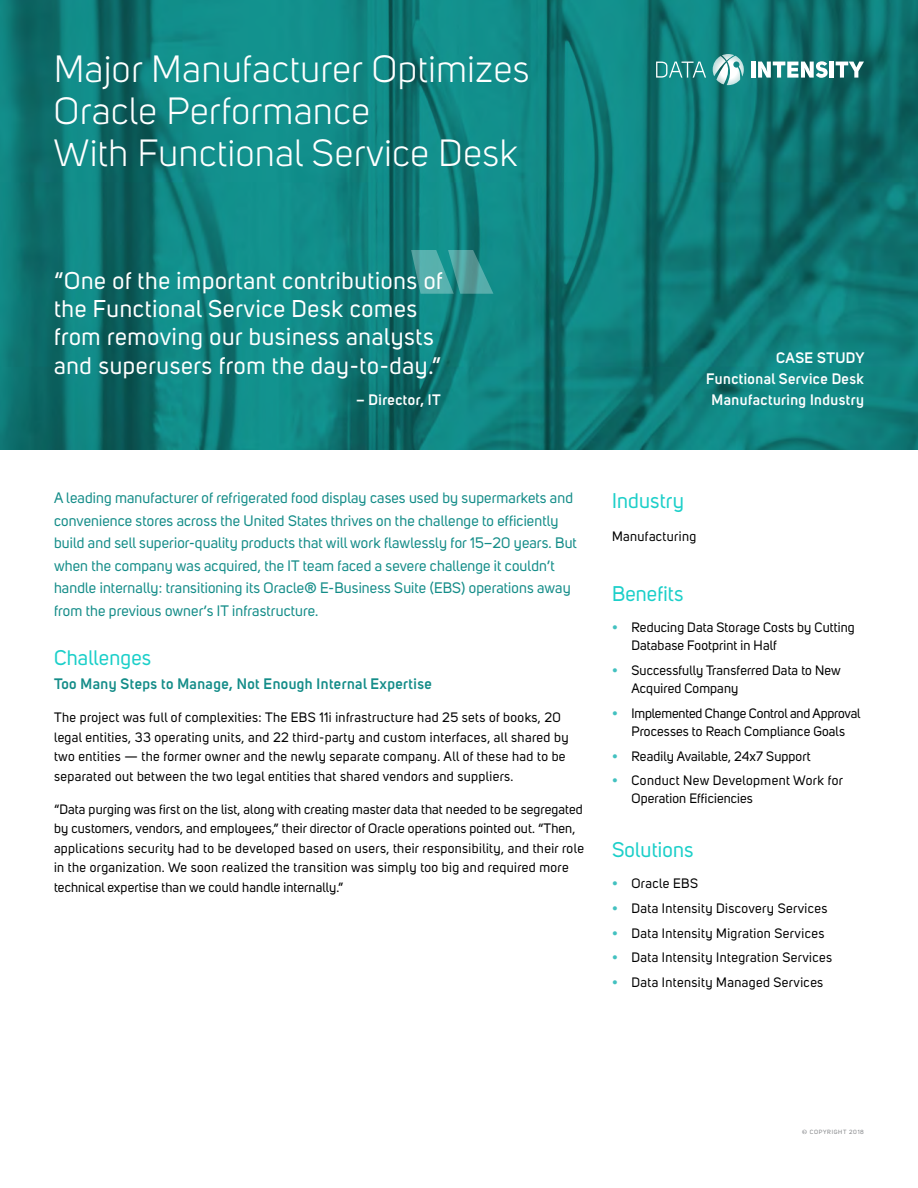
<style>
.page{position:relative;width:918px;height:1188px;background:#fff}
.page>*{position:absolute;margin:0;border:0;box-sizing:border-box;transform-origin:0 0}
.t1{font:37.5px/42px "Uni Sans";letter-spacing:.02em;color:#fff}
.t2{font:24px "Uni Sans";letter-spacing:.03em;color:#fff}
.t3{font:21px "Uni Sans";letter-spacing:.01em;color:#1ccfc9}
.t4{font:15px/22.5px "Uni Sans";letter-spacing:.01em;color:#138c88}
.t5{font:600 15px "Uni Sans";letter-spacing:.03em;color:#fff}
.t6{font:600 15px "Uni Sans";letter-spacing:.03em;color:#138c88}
.t7{font:13.5px/19.5px "Uni Sans";letter-spacing:.01em;color:#000}
.t8{font:13.5px/19.5px "Uni Sans";letter-spacing:.03em;color:#000}
.t9{font:13.5px/18px "Uni Sans";letter-spacing:-.01em;color:#000;text-align:center}
.t10{font:6px "Uni Sans";letter-spacing:.12em;color:#808285}
.s1{color:#43c1c0}
</style>
<div class="page">
<img style="left:0;top:0;width:918px;height:449px">
<svg style="left:656px;top:62px;width:50px;height:16px"></svg>
<hr style="left:751px;top:62px;width:4px;height:16px;background:#fff">
<svg style="left:758px;top:61px;width:70px;height:17px"></svg>
<hr style="left:830px;top:62px;width:4px;height:16px;background:#fff">
<svg style="left:836px;top:62px;width:28px;height:16px"></svg>
<svg style="left:713px;top:54px;width:31px;height:31px"></svg>
<svg style="left:411px;top:250px;width:82px;height:44px"></svg>
<p class="t1" style="left:54px;top:49px;width:477px">Major Manufacturer Optimizes<br>Oracle Performance<br>With Functional Service Desk</p>
<p class="t2" style="left:54px;top:266px;width:390px">“One of the important contributions of</p>
<p class="t2" style="left:54px;top:295px;width:365px">the Functional Service Desk comes</p>
<p class="t2" style="left:54px;top:323px;width:381px">from removing our business analysts</p>
<p class="t2" style="left:54px;top:352px;width:389px">and superusers from the day-to-day.”</p>
<p class="t5" style="left:776px;top:349px;width:90px">CASE STUDY</p>
<p class="t5" style="left:706px;top:370px;width:159px">Functional Service Desk</p>
<p class="t5" style="left:356px;top:390px;width:86px">– Director, IT</p>
<p class="t5" style="left:712px;top:391px;width:154px">Manufacturing Industry</p>
<p class="t4" style="left:54px;top:487px;width:524px">A leading manufacturer of refrigerated food display cases used by supermarkets and convenience stores across the United States thrives on the challenge to efficiently build and sell superior-quality products that will work flawlessly for 15–20 years. But when the company was acquired, the IT team faced a severe challenge it couldn’t handle internally: transitioning its Oracle® E-Business Suite (EBS) operations away from the previous owner’s IT infrastructure.</p>
<p class="t3" style="left:54px;top:646px;width:99px">Challenges</p>
<p class="t6" style="left:54px;top:675px;width:379px">Too Many Steps to Manage, Not Enough Internal Expertise</p>
<p class="t8" style="left:54px;top:708px;width:516px">The project was full of complexities: The EBS 11i infrastructure had 25 sets of books, 20 legal entities, 33 operating units, and 22 third-party and custom interfaces, all shared by two entities — the former owner and the newly separate company. All of these had to be separated out between the two legal entities that shared vendors and suppliers.</p>
<p class="t7" style="left:54px;top:799px;width:532px">“Data purging was first on the list, along with creating master data that needed to be segregated by customers, vendors, and employees,” their director of Oracle operations pointed out. “Then, applications security had to be developed based on users, their responsibility, and their role in the organization. We soon realized the transition was simply too big and required more technical expertise than we could handle internally.”</p>
<p class="t3" style="left:612px;top:488px;width:73px">Industry</p>
<p class="t8" style="left:612px;top:526px;width:86px">Manufacturing</p>
<p class="t3" style="left:612px;top:581px;width:73px">Benefits</p>
<p class="t7" style="left:632px;top:619px;width:225px;line-height:18px;text-indent:-20px"><span class="s1">•</span> Reducing Data Storage Costs by Cutting<br>Database Footprint in Half</p>
<p class="t7" style="left:632px;top:661px;width:211px;line-height:18px;text-indent:-20px"><span class="s1">•</span> Successfully Transferred Data to New<br>Acquired Company</p>
<p class="t9" style="left:612px;top:704px;width:250px"><span class="s1">•</span> Implemented Change Control and Approval<br>Processes to Reach Compliance Goals</p>
<p class="t7" style="left:612px;top:746px;width:200px"><span class="s1">•</span> Readily Available, 24x7 Support</p>
<p class="t8" style="left:632px;top:772px;width:213px;line-height:18px;text-indent:-20px"><span class="s1">•</span> Conduct New Development Work for<br>Operation Efficiencies</p>
<p class="t3" style="left:612px;top:837px;width:83px">Solutions</p>
<p class="t8" style="left:612px;top:874px;width:88px"><span class="s1">•</span> Oracle EBS</p>
<p class="t8" style="left:612px;top:899px;width:217px"><span class="s1">•</span> Data Intensity Discovery Services</p>
<p class="t8" style="left:612px;top:923px;width:214px"><span class="s1">•</span> Data Intensity Migration Services</p>
<p class="t8" style="left:612px;top:948px;width:222px"><span class="s1">•</span> Data Intensity Integration Services</p>
<p class="t8" style="left:612px;top:973px;width:213px"><span class="s1">•</span> Data Intensity Managed Services</p>
<p class="t10" style="left:802px;top:1128px;width:63px">© COPYRIGHT 2018</p>
</div>
